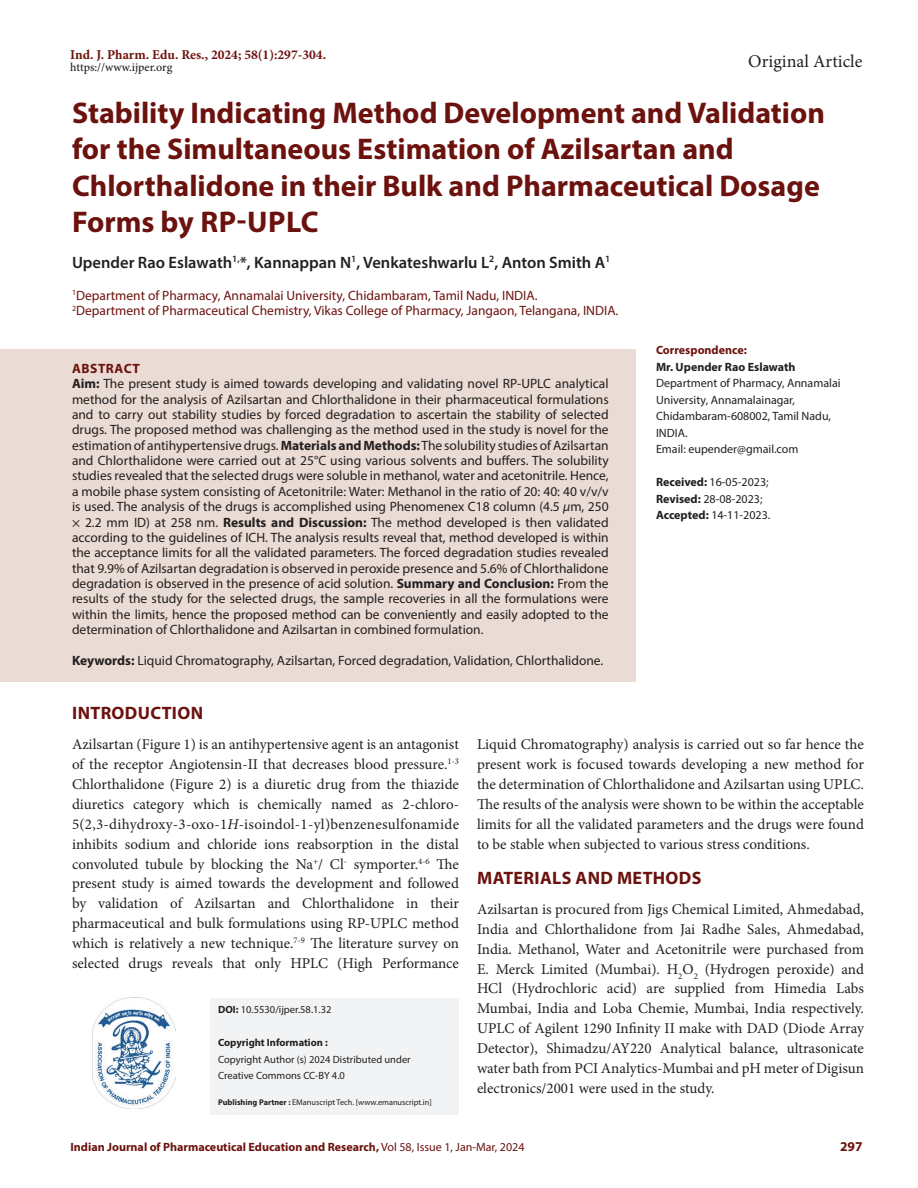
<style>
.page{position:relative;width:918px;height:1188px;background:#fff}
.page>*{position:absolute;margin:0;border:0;box-sizing:border-box;transform-origin:0 0}
.Art_Title{font:700 30px/36.5px "Myriad Pro";color:#6c120e}
.Heading_1{font:700 18px "Myriad Pro";letter-spacing:.02em;color:#6c120e}
.t1{font:18px "Minion Pro";color:#231f20}
.Intro_head{font:700 18px "Myriad Pro";letter-spacing:.02em;color:#6c120e}
.Author_Names{font:600 16.5px "Myriad Pro";color:#231f20}
.Body_text__FO{font:15px/20px "Minion Pro";color:#231f20;text-align:justify}
.Abstract_TXT{font:13.5px/15.5px "Myriad Pro";color:#231f20;text-align:justify}
.Author_Affiliations{font:13.5px "Myriad Pro";color:#6c120e}
.KY{font:13.5px "Myriad Pro";color:#231f20}
.t2{font:700 13.5px "Minion Pro";color:#6c120e}
.ABS_Heading{font:700 13.5px "Myriad Pro";letter-spacing:.04em;color:#6c120e}
.Correspondence_AU_Af{font:12px/16.5px "Myriad Pro";color:#231f20}
.Correspondence_AU_Af-2{font:700 12px "Myriad Pro";color:#6c120e}
.Journal_Dates{font:12px/16.5px "Myriad Pro";color:#231f20}
.t3{font:500 12px "Minion Pro";letter-spacing:-.01em;color:#231f20}
.Correspondence_AU_Af-3{font:700 12px "Myriad Pro";color:#231f20}
.t4{font:10.5px/16.5px "Myriad Pro";color:#231f20}
.t5{font:700 10.5px "Myriad Pro";color:#231f20}
.t6{font:8.25px "Myriad Pro";color:#231f20}
.s1{font-weight:700}
.s2{font-style:italic}
.s3{font-weight:400}
</style>
<div class="page">
<div style="left:211px;top:998px;width:248px;height:36px;background:#f2f3f4"></div>
<div style="left:211px;top:1031px;width:248px;height:26px;background:#f2f3f4"></div>
<div style="left:211px;top:1048px;width:248px;height:25px;background:#f2f3f4"></div>
<div style="left:211px;top:1064px;width:248px;height:26px;background:#f2f3f4"></div>
<div style="left:211px;top:1084px;width:248px;height:30px;background:#f2f3f4"></div>
<img style="left:92px;top:998px;width:83px;height:110px">
<div style="left:0;top:349px;width:636px;height:41px;background:#eadbd4"></div>
<div style="left:0;top:365px;width:636px;height:286px;background:#eadbd4"></div>
<div style="left:0;top:641px;width:636px;height:40px;background:#eadbd4"></div>
<p class="t2" style="left:70px;top:45px;width:257px">Ind. J. Pharm. Edu. Res., 2024; 58(1):297-304.</p>
<p class="t3" style="left:70px;top:59px;width:104px">https://www.ijper.org</p>
<p class="t1" style="left:748px;top:49px;width:116px">Original Article</p>
<p class="Art_Title" style="left:72px;top:94px;width:755px">Stability Indicating Method Development and Validation for the Simultaneous Estimation of Azilsartan and Chlorthalidone in their Bulk and Pharmaceutical Dosage Forms by RP-UPLC</p>
<p class="Author_Names" style="left:72px;top:252px;width:540px">Upender Rao Eslawath<sup>1,</sup>*, Kannappan N<sup>1</sup>, Venkateshwarlu L<sup>2</sup>, Anton Smith A<sup>1</sup></p>
<p class="Author_Affiliations" style="left:72px;top:287px;width:467px"><sup>1</sup>Department of Pharmacy, Annamalai University, Chidambaram, Tamil Nadu, INDIA.</p>
<p class="Author_Affiliations" style="left:72px;top:302px;width:548px"><sup>2</sup>Department of Pharmaceutical Chemistry, Vikas College of Pharmacy, Jangaon, Telangana, INDIA.</p>
<p class="Correspondence_AU_Af-2" style="left:656px;top:342px;width:92px">Correspondence:</p>
<p class="Correspondence_AU_Af-3" style="left:656px;top:359px;width:141px">Mr. Upender Rao Eslawath</p>
<p class="Correspondence_AU_Af" style="left:656px;top:375px;width:186px">Department of Pharmacy, Annamalai<br>University, Annamalainagar,<br>Chidambaram-608002, Tamil Nadu,<br>INDIA.</p>
<p class="Correspondence_AU_Af" style="left:656px;top:441px;width:144px">Email: eupender@gmail.com</p>
<p class="ABS_Heading" style="left:72px;top:359px;width:69px">ABSTRACT</p>
<p class="Abstract_TXT" style="left:72px;top:376px;width:538px"><span class="s1">Aim:</span> The present study is aimed towards developing and validating novel RP-UPLC analytical method for the analysis of Azilsartan and Chlorthalidone in their pharmaceutical formulations and to carry out stability studies by forced degradation to ascertain the stability of selected drugs. The proposed method was challenging as the method used in the study is novel for the estimation of antihypertensive drugs. <span class="s1">Materials and Methods:</span> The solubility studies of Azilsartan and Chlorthalidone were carried out at 25°C using various solvents and buffers. The solubility studies revealed that the selected drugs were soluble in methanol, water and acetonitrile. Hence, a mobile phase system consisting of Acetonitrile: Water: Methanol in the ratio of 20: 40: 40 v/v/v is used. The analysis of the drugs is accomplished using Phenomenex C18 column (4.5 <span class="s2">µ</span>m, 250 × 2.2 mm ID) at 258 nm. <span class="s1">Results and Discussion:</span> The method developed is then validated according to the guidelines of ICH. The analysis results reveal that, method developed is within the acceptance limits for all the validated parameters. The forced degradation studies revealed that 9.9% of Azilsartan degradation is observed in peroxide presence and 5.6% of Chlorthalidone degradation is observed in the presence of acid solution. <span class="s1">Summary and Conclusion:</span> From the results of the study for the selected drugs, the sample recoveries in all the formulations were within the limits, hence the proposed method can be conveniently and easily adopted to the determination of Chlorthalidone and Azilsartan in combined formulation.</p>
<p class="KY" style="left:72px;top:652px;width:533px"><span class="s1">Keywords:</span> Liquid Chromatography, Azilsartan, Forced degradation, Validation, Chlorthalidone.</p>
<p class="Intro_head" style="left:72px;top:701px;width:132px">INTRODUCTION</p>
<p class="Body_text__FO" style="left:72px;top:735px;width:389px">Azilsartan (Figure 1) is an antihypertensive agent is an antagonist of the receptor Angiotensin-II that decreases blood pressure.<sup>1-3<br></sup>Chlorthalidone (Figure 2) is a diuretic drug from the thiazide diuretics category which is chemically named as 2-chloro-5(2,3-dihydroxy-3-oxo-1<span class="s2">H-</span>isoindol-1-yl)benzenesulfonamide inhibits sodium and chloride ions reabsorption in the distal convoluted tubule by blocking the Na<sup>+</sup>/ Cl<sup>-</sup> symporter.<sup>4-6</sup> The present study is aimed towards the development and followed by validation of Azilsartan and Chlorthalidone in their pharmaceutical and bulk formulations using RP-UPLC method which is relatively a new technique.<sup>7-9</sup> The literature survey on selected drugs reveals that only HPLC (High Performance</p>
<p class="Body_text__FO" style="left:477px;top:735px;width:389px">Liquid Chromatography) analysis is carried out so far hence the present work is focused towards developing a new method for the determination of Chlorthalidone and Azilsartan using UPLC.<br>The results of the analysis were shown to be within the acceptable limits for all the validated parameters and the drugs were found to be stable when subjected to various stress conditions.</p>
<p class="Journal_Dates" style="left:656px;top:474px;width:116px"><span class="s1">Received:</span> 16-05-2023;<br><span class="s1">Revised:</span> 28-08-2023;<br><span class="s1">Accepted:</span> 14-11-2023.</p>
<p class="Heading_1" style="left:477px;top:866px;width:226px">MATERIALS AND METHODS</p>
<p class="Body_text__FO" style="left:477px;top:899px;width:389px">Azilsartan is procured from Jigs Chemical Limited, Ahmedabad, India and Chlorthalidone from Jai Radhe Sales, Ahmedabad, India. Methanol, Water and Acetonitrile were purchased from E. Merck Limited (Mumbai). H<sub>2</sub>O<sub>2</sub> (Hydrogen peroxide) and HCl (Hydrochloric acid) are supplied from Himedia Labs Mumbai, India and Loba Chemie, Mumbai, India respectively.<br>UPLC of Agilent 1290 Infinity II make with DAD (Diode Array Detector), Shimadzu/AY220 Analytical balance, ultrasonicate water bath from PCI Analytics-Mumbai and pH meter of Digisun electronics/2001 were used in the study.</p>
<p class="t4" style="left:218px;top:1001px;width:115px"><span class="s1">DOI:</span> 10.5530/ijper.58.1.32</p>
<p class="t5" style="left:218px;top:1036px;width:111px">Copyright Information :</p>
<p class="t4" style="left:218px;top:1051px;width:194px">Copyright Author (s) 2024 Distributed under<br>Creative Commons CC-BY 4.0</p>
<p class="t6" style="left:218px;top:1097px;width:215px"><span class="s1">Publishing Partner :</span> EManuscript Tech. [www.emanuscript.in]</p>
<p class="Correspondence_AU_Af-2" style="left:70px;top:1139px;width:456px">Indian Journal of Pharmaceutical Education and Research, <span class="s3">Vol 58, Issue 1, Jan-Mar, 2024</span></p>
<p class="ABS_Heading" style="left:840px;top:1137px;width:24px">297</p>
</div>
